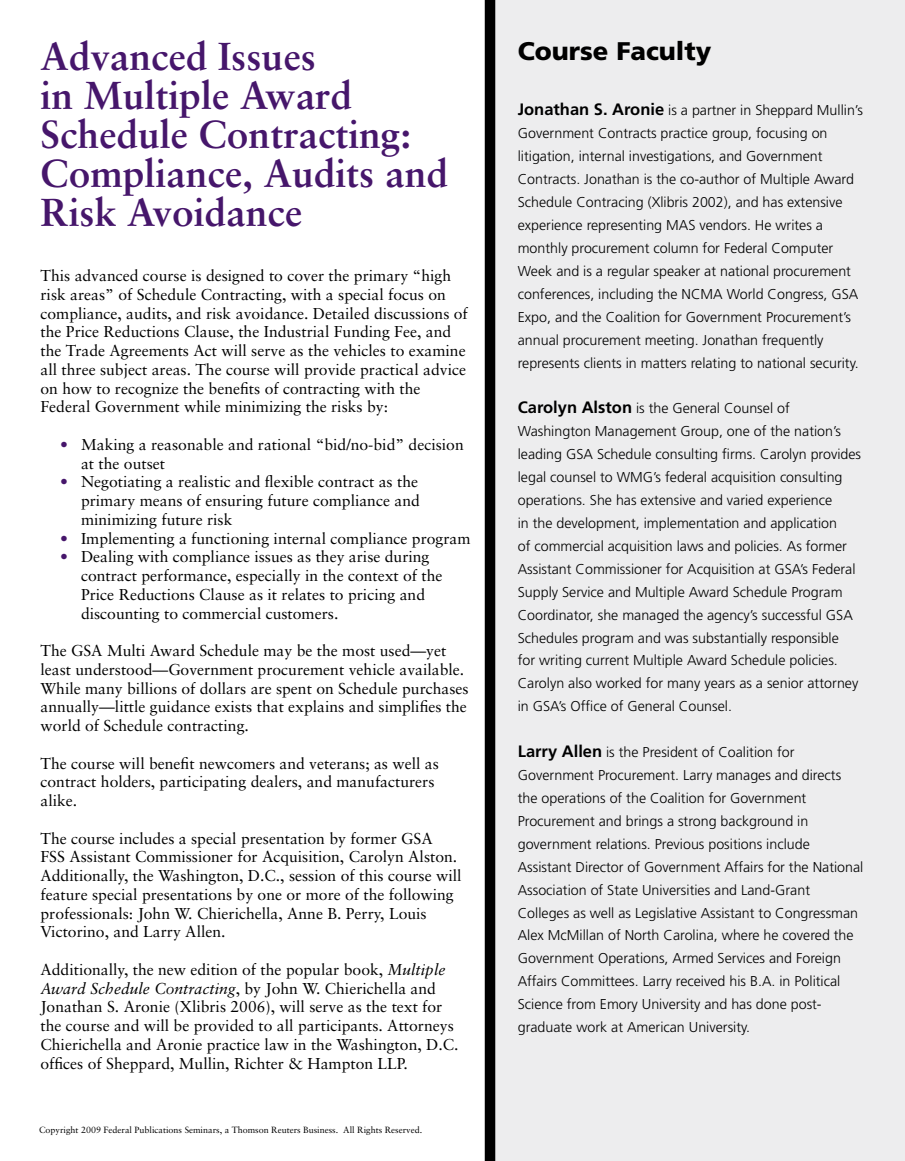
<style>
.page{position:relative;width:905px;height:1161px;background:#fff}
.page>*{position:absolute;margin:0;border:0;box-sizing:border-box;transform-origin:0 0}
.t1{font:700 39px/39px "Sabon";color:#46166b}
.t2{font:900 25.5px "Frutiger";color:#000}
.t3{font:15.75px/18.8px "Sabon";color:#000}
.t4{font:300 14.25px/23px "Frutiger";color:#000}
.t5{font:9px "Sabon";color:#000}
.s1{color:#46166b}
.s2{font-style:italic}
.s3{font-weight:700;font-size:16.5px}
</style>
<div class="page">
<div style="left:487px;top:0;width:417px;height:1161px;background:#ededee"></div>
<div style="left:484px;top:0;width:11px;height:1161px;background:#000"></div>
<h1 class="t1" style="left:40px;top:36px;width:409px">Advanced Issues<br>in Multiple Award<br>Schedule Contracting:<br>Compliance, Audits and<br>Risk Avoidance</h1>
<p class="t3" style="left:40px;top:266px;width:429px">This advanced course is designed to cover the primary “high risk areas” of Schedule Contracting, with a special focus on compliance, audits, and risk avoidance. Detailed discussions of the Price Reductions Clause, the Industrial Funding Fee, and the Trade Agreements Act will serve as the vehicles to examine all three subject areas. The course will provide practical advice on how to recognize the benefits of contracting with the Federal Government while minimizing the risks by:</p>
<p class="t3" style="left:81px;top:435px;width:384px;text-indent:-21px"><span class="s1">•</span> Making a reasonable and rational “bid/no-bid” decision at the outset</p>
<p class="t3" style="left:81px;top:472px;width:340px;text-align:justify;text-indent:-21px"><span class="s1">•</span> Negotiating a realistic and flexible contract as the primary means of ensuring future compliance and minimizing future risk</p>
<p class="t3" style="left:60px;top:529px;width:412px"><span class="s1">•</span> Implementing a functioning internal compliance program</p>
<p class="t3" style="left:81px;top:547px;width:363px;text-indent:-21px"><span class="s1">•</span> Dealing with compliance issues as they arise during contract performance, especially in the context of the Price Reductions Clause as it relates to pricing and discounting to commercial customers.</p>
<p class="t3" style="left:40px;top:641px;width:429px">The GSA Multi Award Schedule may be the most used—yet least understood—Government procurement vehicle available.<br>While many billions of dollars are spent on Schedule purchases annually—little guidance exists that explains and simplifies the world of Schedule contracting.</p>
<p class="t3" style="left:40px;top:754px;width:400px">The course will benefit newcomers and veterans; as well as contract holders, participating dealers, and manufacturers alike.</p>
<p class="t3" style="left:40px;top:829px;width:422px">The course includes a special presentation by former GSA<br>FSS Assistant Commissioner for Acquisition, Carolyn Alston.<br>Additionally, the Washington, D.C., session of this course will feature special presentations by one or more of the following professionals: John W. Chierichella, Anne B. Perry, Louis Victorino, and Larry Allen.</p>
<p class="t3" style="left:40px;top:960px;width:419px">Additionally, the new edition of the popular book, <span class="s2">Multiple Award Schedule Contracting</span>, by John W. Chierichella and Jonathan S. Aronie (Xlibris 2006), will serve as the text for the course and will be provided to all participants. Attorneys Chierichella and Aronie practice law in the Washington, D.C. offices of Sheppard, Mullin, Richter &amp; Hampton LLP.</p>
<p class="t5" style="left:39px;top:1125px;width:385px">Copyright 2009 Federal Publications Seminars, a Thomson Reuters Business. All Rights Reserved.</p>
<h2 class="t2" style="left:517px;top:36px;width:195px">Course Faculty</h2>
<p class="t4" style="left:517px;top:99px;width:346px"><span class="s3">Jonathan S. Aronie</span> is a partner in Sheppard Mullin’s Government Contracts practice group, focusing on litigation, internal investigations, and Government Contracts. Jonathan is the co-author of Multiple Award Schedule Contracing (Xlibris 2002), and has extensive experience representing MAS vendors. He writes a monthly procurement column for Federal Computer Week and is a regular speaker at national procurement conferences, including the NCMA World Congress, GSA Expo, and the Coalition for Government Procurement’s annual procurement meeting. Jonathan frequently represents clients in matters relating to national security.</p>
<p class="t4" style="left:517px;top:397px;width:345px"><span class="s3">Carolyn Alston</span> is the General Counsel of Washington Management Group, one of the nation’s leading GSA Schedule consulting firms. Carolyn provides legal counsel to WMG’s federal acquisition consulting operations. She has extensive and varied experience<br>in the development, implementation and application<br>of commercial acquisition laws and policies. As former Assistant Commissioner for Acquisition at GSA’s Federal Supply Service and Multiple Award Schedule Program Coordinator, she managed the agency’s successful GSA Schedules program and was substantially responsible<br>for writing current Multiple Award Schedule policies.<br>Carolyn also worked for many years as a senior attorney in GSA’s Office of General Counsel.</p>
<p class="t4" style="left:517px;top:741px;width:347px"><span class="s3">Larry Allen</span> is the President of Coalition for Government Procurement. Larry manages and directs the operations of the Coalition for Government Procurement and brings a strong background in government relations. Previous positions include Assistant Director of Government Affairs for the National Association of State Universities and Land-Grant Colleges as well as Legislative Assistant to Congressman Alex McMillan of North Carolina, where he covered the Government Operations, Armed Services and Foreign Affairs Committees. Larry received his B.A. in Political Science from Emory University and has done post&shy;graduate work at American University.</p>
</div>
